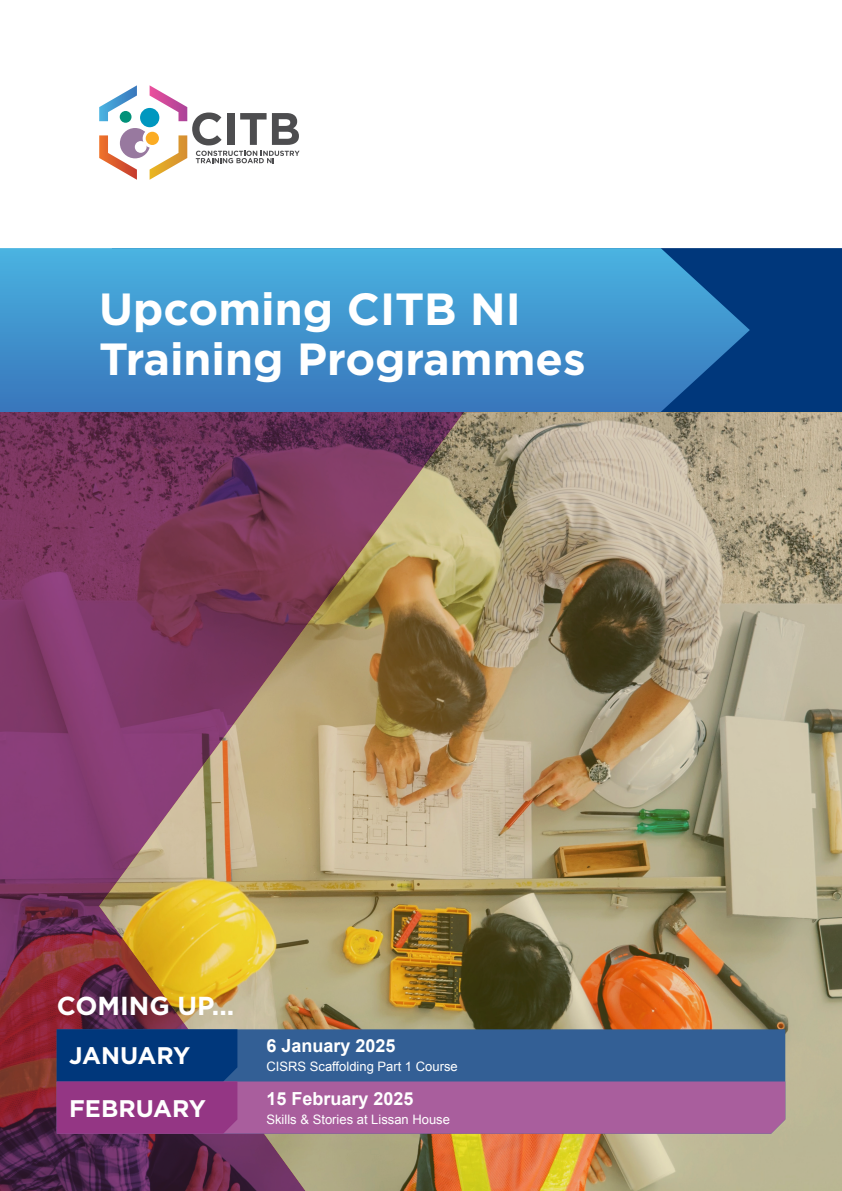
<style>
.page{position:relative;width:842px;height:1191px;background:#fff}
.page>*{position:absolute;margin:0;border:0;box-sizing:border-box;transform-origin:0 0}
.t1{font:700 45px/50px "Gotham";color:#fff}
.t2{font:700 26px "Gotham";color:#fff}
.t3{font:700 24px "Gotham";color:#fff}
.P_-_Body_text{font:700 18px "Arial";color:#fff}
.P_-_Body_text-2{font:13px "Arial";color:#fff}
</style>
<div class="page">
<div style="left:750px;top:248px;width:92px;height:164px;background:#00377b"></div>
<svg style="left:0;top:248px;width:750px;height:164px;background:#3e90ca"></svg>
<svg style="left:0;top:412px;width:99px;height:779px;background:#7a335b"></svg>
<img style="left:99px;top:412px;width:743px;height:779px">
<svg style="left:57px;top:1029px;width:728px;height:104px;background:#655492"></svg>
<div style="left:120px;top:128px;width:30px;height:30px;background:#98799f;border-radius:50%"></div>
<svg style="left:99px;top:85px;width:38px;height:36px"></svg>
<svg style="left:99px;top:135px;width:38px;height:45px"></svg>
<div style="left:140px;top:108px;width:19px;height:19px;background:#0097bf;border-radius:50%"></div>
<svg style="left:143px;top:129px;width:19px;height:19px"></svg>
<div style="left:146px;top:132px;width:13px;height:13px;background:#fbac23;border-radius:50%"></div>
<div style="left:120px;top:111px;width:12px;height:12px;background:#019179;border-radius:50%"></div>
<div style="left:135px;top:141px;width:12px;height:12px;background:#fff;border-radius:50%"></div>
<svg style="left:150px;top:85px;width:150px;height:95px"></svg>
<p class="t1" style="left:99px;top:283px;width:488px">Upcoming CITB NI<br>Training Programmes</p>
<p class="t2" style="left:57px;top:988px;width:179px">COMING UP...</p>
<p class="t3" style="left:69px;top:1040px;width:123px">JANUARY</p>
<p class="P_-_Body_text" style="left:266px;top:1034px;width:131px">6 January 2025</p>
<p class="P_-_Body_text-2" style="left:266px;top:1058px;width:193px">CISRS Scaffolding Part 1 Course</p>
<p class="t3" style="left:69px;top:1092px;width:138px">FEBRUARY</p>
<p class="P_-_Body_text" style="left:266px;top:1086px;width:149px">15 February 2025</p>
<p class="P_-_Body_text-2" style="left:266px;top:1110px;width:185px">Skills &amp; Stories at Lissan House</p>
</div>
